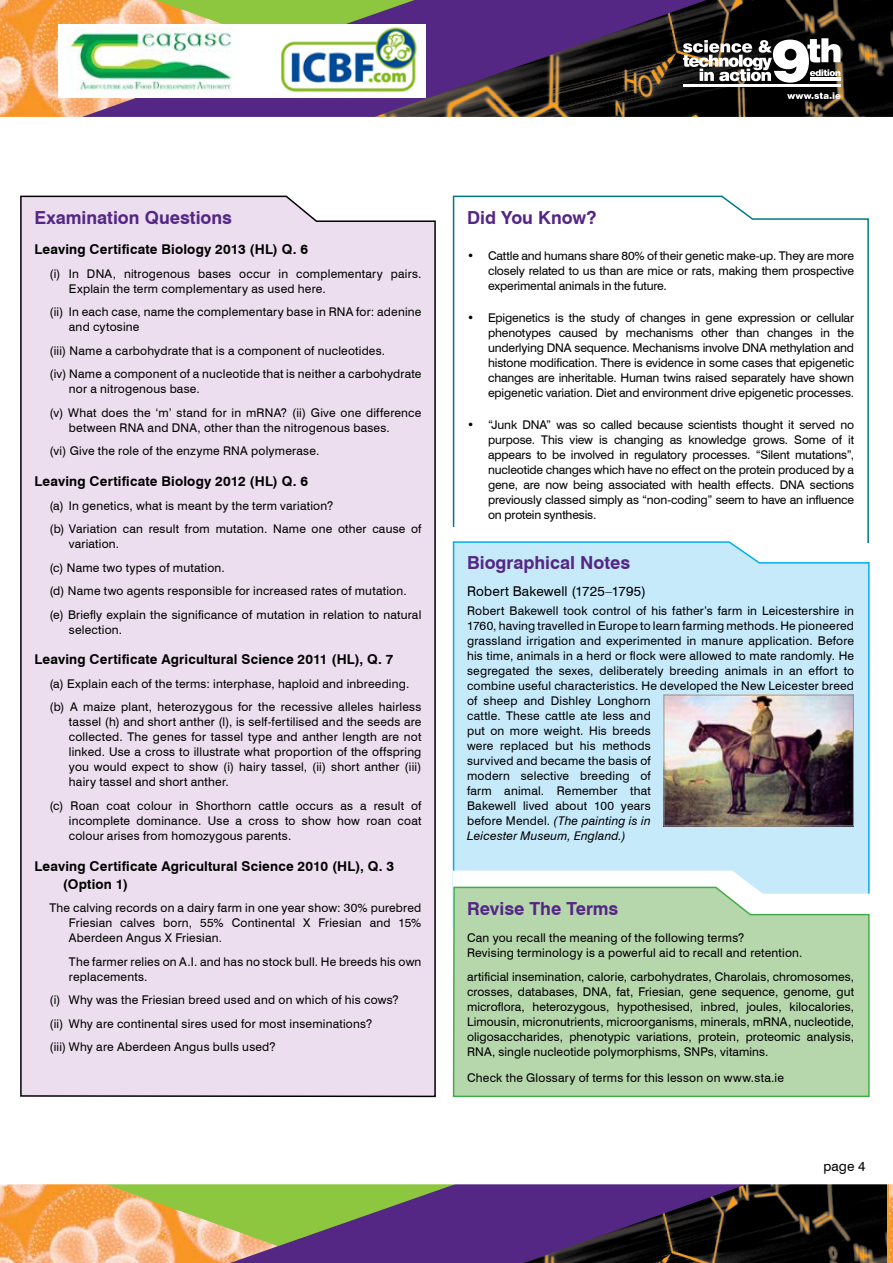
<style>
.page{position:relative;width:893px;height:1263px;background:#fff}
.page>*{position:absolute;margin:0;border:0;box-sizing:border-box;transform-origin:0 0}
.t1{font:54.45px "Swiss 721 BT Black No 2";color:#fff}
.t2{font:700 18px "Swiss 721 BT";color:#542785}
.t3{font:700 13.5px/18px "Swiss 721 BT";letter-spacing:.015em;color:#000}
.t4{font:13.5px "Swiss 721 BT";letter-spacing:.015em;color:#000}
.t5{font:12px/15px "Swiss 721 BT";letter-spacing:.015em;color:#000}
.s1{font-style:italic}
</style>
<div class="page">
<svg style="left:0;top:0;width:893px;height:117px;background:#412c37"></svg>
<svg style="left:0;top:0;width:582px;height:46px;background:#947564"></svg>
<svg style="left:0;top:1184px;width:888px;height:79px;background:#452e40"></svg>
<svg style="left:0;top:1184px;width:577px;height:62px;background:#9c8467"></svg>
<div style="left:888px;top:1117px;width:5px;height:146px;background:#f99d1c"></div>
<img style="left:889px;top:1184px;width:3px;height:79px">
<svg style="left:892px;top:1184px;width:1px;height:79px"></svg>
<svg style="left:888px;top:1117px;width:5px;height:67px"></svg>
<svg style="left:787px;top:92px;width:54px;height:7px"></svg>
<svg style="left:683px;top:40px;width:89px;height:41px"></svg>
<svg style="left:807px;top:38px;width:33px;height:25px"></svg>
<svg style="left:810px;top:69px;width:30px;height:7px"></svg>
<hr style="left:810px;top:77px;width:30px;height:4px;background:#fff">
<hr style="left:683px;top:84px;width:157px;height:3px;background:#fff">
<div style="left:58px;top:24px;width:368px;height:74px;background:#fff"></div>
<img style="left:67px;top:27px;width:165px;height:67px">
<img style="left:280px;top:27px;width:137px;height:65px">
<div style="left:20px;top:195px;width:416px;height:903px;background:#ecdeee"></div>
<svg style="left:452px;top:195px;width:417px;height:324px"></svg>
<div style="left:452px;top:540px;width:418px;height:275px;background:#c7eafb"></div>
<svg style="left:452px;top:815px;width:418px;height:71px"></svg>
<svg style="left:452px;top:886px;width:418px;height:212px;background:#bad9b2"></svg>
<img style="left:665px;top:697px;width:187px;height:127px">
<div style="left:663px;top:695px;width:191px;height:131px;border:1px solid #939598"></div>
<h1 class="t1" style="left:771px;top:24px;width:41px">9</h1>
<h2 class="t2" style="left:34px;top:206px;width:199px">Examination Questions</h2>
<p class="t3" style="left:34px;top:240px;width:275px">Leaving Certificate Biology 2013 (HL) Q. 6</p>
<p class="t5" style="left:69px;top:266px;width:354px;text-indent:-20px">(i) In DNA, nitrogenous bases occur in complementary pairs.<br>Explain the term complementary as used here.</p>
<p class="t5" style="left:69px;top:304px;width:354px;text-indent:-20px">(ii) In each case, name the complementary base in RNA for: adenine and cytosine</p>
<p class="t5" style="left:49px;top:339px;width:374px;line-height:23.5px">(iii) Name a carbohydrate that is a component of nucleotides.<br>(iv) Name a component of a nucleotide that is neither a carbohydrate</p>
<p class="t5" style="left:49px;top:377px;width:374px;line-height:23.5px;text-indent:20px">nor a nitrogenous base.<br>(v) What does the ‘m’ stand for in mRNA? (ii) Give one difference</p>
<p class="t5" style="left:49px;top:416px;width:342px;line-height:23.5px;text-indent:20px">between RNA and DNA, other than the nitrogenous bases. (vi) Give the role of the enzyme RNA polymerase.</p>
<p class="t3" style="left:34px;top:472px;width:275px">Leaving Certificate Biology 2012 (HL) Q. 6</p>
<p class="t5" style="left:49px;top:493px;width:374px;line-height:23.5px">(a) In genetics, what is meant by the term variation?<br>(b) Variation can result from mutation. Name one other cause of</p>
<p class="t5" style="left:49px;top:532px;width:373px;line-height:23.5px;text-indent:20px">variation.<br>(c) Name two types of mutation.<br>(d) Name two agents responsible for increased rates of mutation. (e) Briefly explain the significance of mutation in relation to natural</p>
<p class="t5" style="left:69px;top:622px;width:55px">selection.</p>
<p class="t3" style="left:34px;top:650px;width:361px">Leaving Certificate Agricultural Science 2011 (HL), Q. 7</p>
<p class="t5" style="left:49px;top:672px;width:374px;line-height:23.5px">(a) Explain each of the terms: interphase, haploid and inbreeding. (b) A maize plant, heterozygous for the recessive alleles hairless</p>
<p class="t5" style="left:69px;top:714px;width:354px;text-align:justify">tassel (h) and short anther (l), is self-fertilised and the seeds are collected. The genes for tassel type and anther length are not linked. Use a cross to illustrate what proportion of the offspring you would expect to show (i) hairy tassel, (ii) short anther (iii) hairy tassel and short anther.</p>
<p class="t5" style="left:69px;top:798px;width:354px;text-align:justify;text-indent:-20px">(c) Roan coat colour in Shorthorn cattle occurs as a result of incomplete dominance. Use a cross to show how roan coat colour arises from homozygous parents.</p>
<p class="t3" style="left:63px;top:857px;width:333px;text-indent:-28px">Leaving Certificate Agricultural Science 2010 (HL), Q. 3 (Option 1)</p>
<p class="t5" style="left:69px;top:900px;width:354px;text-align:justify;text-indent:-20px">The calving records on a dairy farm in one year show: 30% purebred Friesian calves born, 55% Continental X Friesian and 15% Aberdeen Angus X Friesian.</p>
<p class="t5" style="left:69px;top:954px;width:354px">The farmer relies on A.I. and has no stock bull. He breeds his own replacements.</p>
<p class="t5" style="left:49px;top:988px;width:351px;line-height:23.5px">(i) Why was the Friesian breed used and on which of his cows? (ii) Why are continental sires used for most inseminations?<br>(iii) Why are Aberdeen Angus bulls used?</p>
<h2 class="t2" style="left:467px;top:206px;width:131px">Did You Know?</h2>
<p class="t5" style="left:488px;top:248px;width:367px;text-align:justify;text-indent:-21px">• Cattle and humans share 80% of their genetic make-up. They are more closely related to us than are mice or rats, making them prospective experimental animals in the future.</p>
<p class="t5" style="left:488px;top:310px;width:368px;text-align:justify;text-indent:-21px">• Epigenetics is the study of changes in gene expression or cellular phenotypes caused by mechanisms other than changes in the underlying DNA sequence. Mechanisms involve DNA methylation and histone modification. There is evidence in some cases that epigenetic changes are inheritable. Human twins raised separately have shown epigenetic variation. Diet and environment drive epigenetic processes.</p>
<p class="t5" style="left:488px;top:417px;width:368px;text-align:justify;text-indent:-21px">• “Junk DNA” was so called because scientists thought it served no purpose. This view is changing as knowledge grows. Some of it appears to be involved in regulatory processes. “Silent mutations”, nucleotide changes which have no effect on the protein produced by a gene, are now being associated with health effects. DNA sections previously classed simply as “non-coding” seem to have an influence on protein synthesis.</p>
<h2 class="t2" style="left:467px;top:552px;width:165px">Biographical Notes</h2>
<p class="t4" style="left:467px;top:583px;width:180px">Robert Bakewell (1725–1795)</p>
<p class="t5" style="left:467px;top:603px;width:389px">Robert Bakewell took control of his father’s farm in Leicestershire in 1760, having travelled in Europe to learn farming methods. He pioneered grassland irrigation and experimented in manure application. Before his time, animals in a herd or flock were allowed to mate randomly. He segregated the sexes, deliberately breeding animals in an effort to combine useful characteristics. He developed the New Leicester breed of sheep and Dishley Longhorn<br>cattle. These cattle ate less and<br>put on more weight. His breeds<br>were replaced but his methods<br>survived and became the basis of<br>modern selective breeding of<br>farm animal. Remember that<br>Bakewell lived about 100 years<br>before Mendel. <span class="s1">(The painting is in<br>Leicester Museum, England.)</span></p>
<h2 class="t2" style="left:467px;top:897px;width:153px">Revise The Terms</h2>
<p class="t5" style="left:467px;top:930px;width:337px">Can you recall the meaning of the following terms?<br>Revising terminology is a powerful aid to recall and retention.</p>
<p class="t5" style="left:467px;top:969px;width:389px;text-align:justify">artificial insemination, calorie, carbohydrates, Charolais, chromosomes, crosses, databases, DNA, fat, Friesian, gene sequence, genome, gut microflora, heterozygous, hypothesised, inbred, joules, kilocalories, Limousin, micronutrients, microorganisms, minerals, mRNA, nucleotide, oligosaccharides, phenotypic variations, protein, proteomic analysis, RNA, single nucleotide polymorphisms, SNPs, vitamins.</p>
<p class="t5" style="left:467px;top:1070px;width:318px">Check the Glossary of terms for this lesson on www.sta.ie</p>
<p class="t4" style="left:823px;top:1158px;width:44px">page 4</p>
</div>
